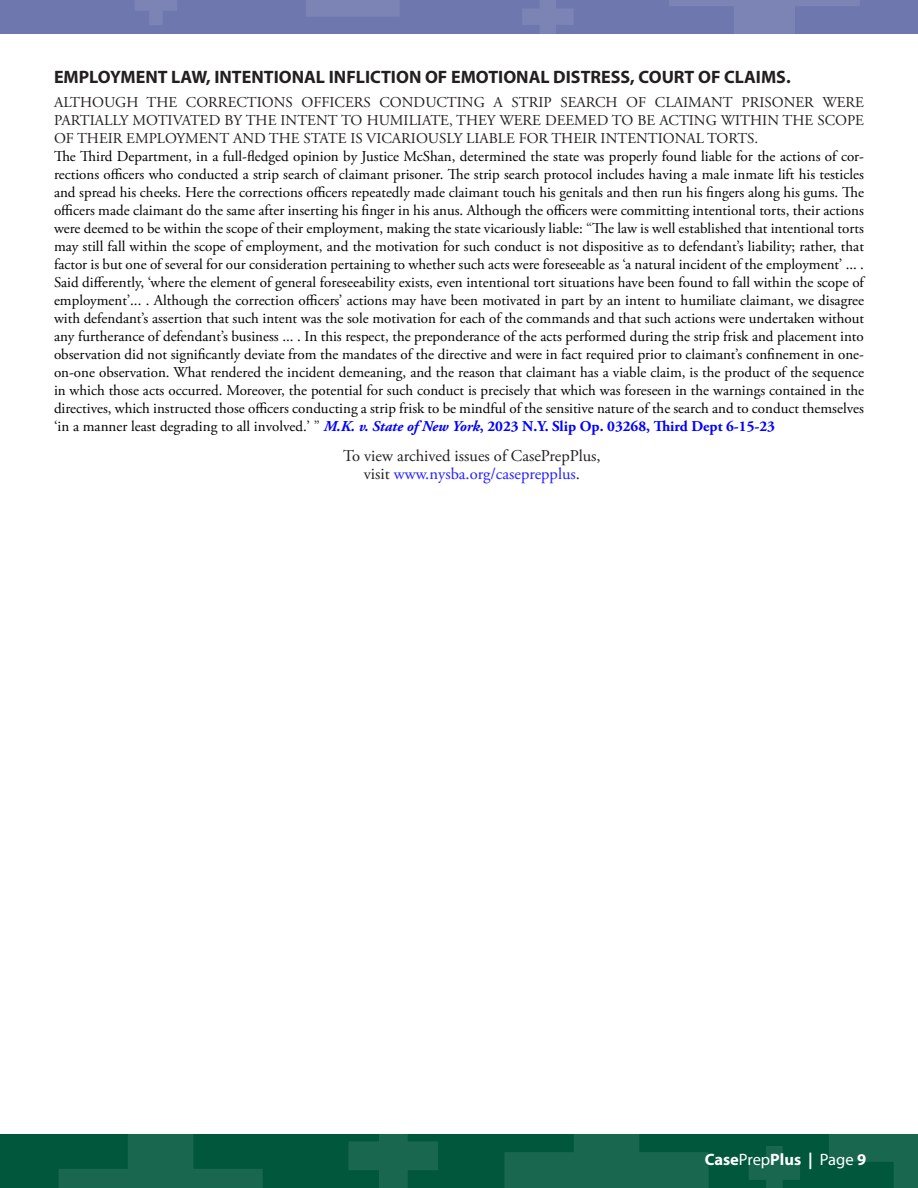
<style>
.page{position:relative;width:918px;height:1188px;background:#fff}
.page>*{position:absolute;margin:0;border:0;box-sizing:border-box;transform-origin:0 0}
.area_of_law{font:700 18px "Myriad Pro";color:#231f20}
.Body_Copy{font:16.5px "Adobe Garamond Pro";color:#231f20}
.Body_Copy-2{font:16.5px "Adobe Garamond Pro";color:#231fff}
.t1{font:700 16.5px "Myriad Pro";color:#fff}
.Body_Copy-3{font:15px/18px "Adobe Garamond Pro";color:#000;text-align:justify}
.Body_Copy-4{font:15px/18px "Adobe Garamond Pro";color:#231f20;text-align:justify}
.s1{color:#231f20}
.s2{font-weight:700;font-style:italic;color:#00f}
.s3{font-weight:700;color:#00f}
.s4{font-weight:400}
</style>
<div class="page">
<div style="left:0;top:0;width:918px;height:33px;background:#6e77ae"></div>
<div style="left:0;top:1134px;width:918px;height:54px;background:#00573c"></div>
<svg style="left:504px;top:1134px;width:205px;height:54px"></svg>
<svg style="left:59px;top:1134px;width:204px;height:54px"></svg>
<svg style="left:0;top:33px;width:23px;height:1px"></svg>
<svg style="left:306px;top:0;width:93px;height:16px"></svg>
<svg style="left:348px;top:1134px;width:90px;height:54px"></svg>
<svg style="left:749px;top:1146px;width:51px;height:42px"></svg>
<svg style="left:522px;top:0;width:52px;height:34px"></svg>
<svg style="left:135px;top:0;width:42px;height:25px"></svg>
<svg style="left:829px;top:1134px;width:89px;height:54px"></svg>
<svg style="left:669px;top:0;width:191px;height:34px"></svg>
<p class="area_of_law" style="left:54px;top:65px;width:738px">EMPLOYMENT LAW, INTENTIONAL INFLICTION OF EMOTIONAL DISTRESS, COURT OF CLAIMS.</p>
<p class="Body_Copy-4" style="left:54px;top:94px;width:812px">ALTHOUGH THE CORRECTIONS OFFICERS CONDUCTING A STRIP SEARCH OF CLAIMANT PRISONER WERE PARTIALLY MOTIVATED BY THE INTENT TO HUMILIATE, THEY WERE DEEMED TO BE ACTING WITHIN THE SCOPE OF THEIR EMPLOYMENT AND THE STATE IS VICARIOUSLY LIABLE FOR THEIR INTENTIONAL TORTS.</p>
<p class="Body_Copy-3" style="left:54px;top:148px;width:812px">The Third Department, in a full-fledged opinion by Justice McShan, determined the state was properly found liable for the actions of cor&shy;rections officers who conducted a strip search of claimant prisoner. The strip search protocol includes having a male inmate lift his testicles and spread his cheeks. Here the corrections officers repeatedly made claimant touch his genitals and then run his fingers along his gums. The officers made claimant do the same after inserting his finger in his anus. Although the officers were committing intentional torts, their actions were deemed to be within the scope of their employment, making the state vicariously liable: <span class="s1">“</span>The law is well established that intentional torts may still fall within the scope of employment, and the motivation for such conduct is not dispositive as to defendant’s liability; rather, that factor is but one of several for our consideration pertaining to whether such acts were foreseeable as ‘a natural incident of the employment’ ... .<br>Said differently, ‘where the element of general foreseeability exists, even intentional tort situations have been found to fall within the scope of employment’... . Although the correction officers’ actions may have been motivated in part by an intent to humiliate claimant, we disagree with defendant’s assertion that such intent was the sole motivation for each of the commands and that such actions were undertaken without any furtherance of defendant’s business ... . In this respect, the preponderance of the acts performed during the strip frisk and placement into observation did not significantly deviate from the mandates of the directive and were in fact required prior to claimant’s confinement in one&shy;on-one observation. What rendered the incident demeaning, and the reason that claimant has a viable claim, is the product of the sequence in which those acts occurred. Moreover, the potential for such conduct is precisely that which was foreseen in the warnings contained in the directives, which instructed those officers conducting a strip frisk to be mindful of the sensitive nature of the search and to conduct themselves ‘in a manner least degrading to all involved.’ <span class="s1">”</span> <span class="s2">M.K. v. State of New York</span><span class="s3">, 2023 N.Y. Slip Op. 03268, Third Dept 6-15-23</span></p>
<p class="Body_Copy" style="left:343px;top:446px;width:259px">To view archived issues of CasePrepPlus,</p>
<p class="Body_Copy-2" style="left:364px;top:464px;width:218px"><span class="s1">visit</span> www.nysba.org/caseprepplus<span class="s1">.</span></p>
<p class="t1" style="left:705px;top:1148px;width:163px">Case<span class="s4">Prep</span>Plus | <span class="s4">Page</span> 9</p>
</div>
